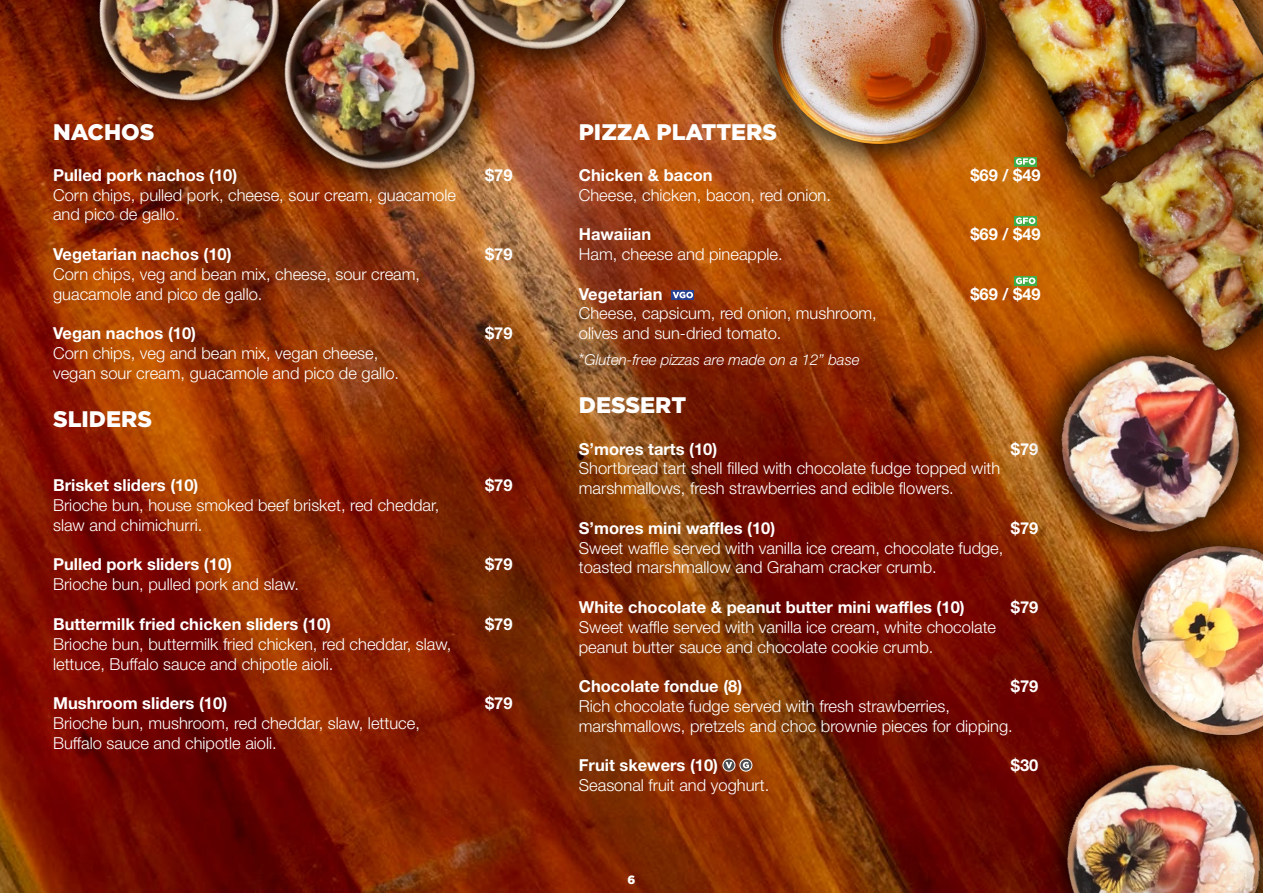
<style>
.page{position:relative;width:1263px;height:893px;background:#fff}
.page>*{position:absolute;margin:0;border:0;box-sizing:border-box;transform-origin:0 0}
.t1{font:900 22.5px "Gotham";color:#fff}
.t2{font:300 16.5px/19.8px "Helvetica Neue LT Std";color:#fff}
.t3{font:700 16.5px "Helvetica Neue LT Std";color:#fff}
.t4{font:italic 300 15px "Helvetica Neue LT Std";color:#fff}
.t5{font:900 12px "Gotham";color:#fff}
.s1{font-style:normal;font-size:16.5px}
</style>
<div class="page">
<img style="left:0;top:0;width:1082px;height:893px">
<svg style="left:672px;top:290px;width:22px;height:10px"></svg>
<svg style="left:673px;top:292px;width:20px;height:6px"></svg>
<svg style="left:723px;top:759px;width:12px;height:12px"></svg>
<div style="left:723px;top:759px;width:12px;height:12px;border:1px solid #fff;border-radius:50%"></div>
<svg style="left:726px;top:762px;width:6px;height:6px"></svg>
<svg style="left:740px;top:759px;width:12px;height:12px"></svg>
<div style="left:740px;top:759px;width:12px;height:12px;border:1px solid #fff;border-radius:50%"></div>
<svg style="left:743px;top:762px;width:6px;height:6px"></svg>
<div style="left:60px;top:0;width:615px;height:207px;background:#000;opacity:.75"></div>
<img style="left:61px;top:0;width:566px;height:292px">
<div style="left:966px;top:0;width:297px;height:210px;background:#000;opacity:.75"></div>
<img style="left:1024px;top:0;width:239px;height:181px">
<div style="left:1062px;top:34px;width:201px;height:353px;background:#000;opacity:.75"></div>
<img style="left:1091px;top:72px;width:172px;height:248px">
<div style="left:1026px;top:320px;width:237px;height:246px;background:#000;opacity:.75"></div>
<img style="left:1037px;top:329px;width:226px;height:227px">
<div style="left:1034px;top:730px;width:229px;height:163px;background:#000;opacity:.75"></div>
<img style="left:1048px;top:734px;width:215px;height:159px">
<div style="left:735px;top:0;width:289px;height:181px;background:#000;opacity:.75"></div>
<img style="left:772px;top:0;width:215px;height:144px">
<svg style="left:1014px;top:157px;width:23px;height:9px"></svg>
<svg style="left:1016px;top:158px;width:19px;height:7px"></svg>
<svg style="left:1014px;top:216px;width:23px;height:9px"></svg>
<svg style="left:1016px;top:217px;width:19px;height:7px"></svg>
<svg style="left:1014px;top:276px;width:23px;height:9px"></svg>
<svg style="left:1016px;top:277px;width:19px;height:7px"></svg>
<div style="left:1082px;top:511px;width:181px;height:258px;background:#000;opacity:.75"></div>
<img style="left:1133px;top:547px;width:130px;height:187px">
<h1 class="t1" style="left:53px;top:116px;width:103px">NACHOS</h1>
<p class="t3" style="left:53px;top:165px;width:186px">Pulled pork nachos (10)</p>
<p class="t3" style="left:485px;top:165px;width:29px">$79</p>
<p class="t2" style="left:53px;top:184px;width:404px">Corn chips, pulled pork, cheese, sour cream, guacamole and pico de gallo.</p>
<p class="t3" style="left:53px;top:244px;width:180px">Vegetarian nachos (10)</p>
<p class="t3" style="left:485px;top:244px;width:29px">$79</p>
<p class="t2" style="left:53px;top:264px;width:369px">Corn chips, veg and bean mix, cheese, sour cream, guacamole and pico de gallo.</p>
<p class="t3" style="left:53px;top:323px;width:145px">Vegan nachos (10)</p>
<p class="t3" style="left:485px;top:323px;width:29px">$79</p>
<p class="t2" style="left:53px;top:343px;width:348px">Corn chips, veg and bean mix, vegan cheese, vegan sour cream, guacamole and pico de gallo.</p>
<h1 class="t1" style="left:53px;top:404px;width:100px">SLIDERS</h1>
<p class="t3" style="left:53px;top:475px;width:147px">Brisket sliders (10)</p>
<p class="t3" style="left:485px;top:475px;width:29px">$79</p>
<p class="t2" style="left:53px;top:495px;width:388px">Brioche bun, house smoked beef brisket, red cheddar, slaw and chimichurri.</p>
<p class="t3" style="left:53px;top:554px;width:180px">Pulled pork sliders (10)</p>
<p class="t3" style="left:485px;top:554px;width:29px">$79</p>
<p class="t2" style="left:53px;top:574px;width:248px">Brioche bun, pulled pork and slaw.</p>
<p class="t3" style="left:53px;top:614px;width:279px">Buttermilk fried chicken sliders (10)</p>
<p class="t3" style="left:485px;top:614px;width:29px">$79</p>
<p class="t2" style="left:53px;top:634px;width:400px">Brioche bun, buttermilk fried chicken, red cheddar, slaw, lettuce, Buffalo sauce and chipotle aioli.</p>
<p class="t3" style="left:53px;top:693px;width:176px">Mushroom sliders (10)</p>
<p class="t3" style="left:485px;top:693px;width:29px">$79</p>
<p class="t2" style="left:53px;top:713px;width:368px">Brioche bun, mushroom, red cheddar, slaw, lettuce,<br>Buffalo sauce and chipotle aioli.</p>
<h1 class="t1" style="left:579px;top:116px;width:200px">PIZZA PLATTERS</h1>
<p class="t3" style="left:579px;top:165px;width:135px">Chicken &amp; bacon</p>
<p class="t3" style="left:970px;top:165px;width:72px">$69 / $49</p>
<p class="t2" style="left:579px;top:184px;width:254px">Cheese, chicken, bacon, red onion.</p>
<p class="t3" style="left:579px;top:224px;width:74px">Hawaiian</p>
<p class="t3" style="left:970px;top:224px;width:72px">$69 / $49</p>
<p class="t2" style="left:579px;top:244px;width:205px">Ham, cheese and pineapple.</p>
<p class="t3" style="left:579px;top:283px;width:85px">Vegetarian</p>
<p class="t3" style="left:970px;top:283px;width:72px">$69 / $49</p>
<p class="t2" style="left:579px;top:303px;width:300px">Cheese, capsicum, red onion, mushroom, olives and sun-dried tomato.</p>
<p class="t4" style="left:579px;top:351px;width:282px"><span class="s1">*</span>Gluten-free pizzas are made on a 12” base</p>
<h1 class="t1" style="left:579px;top:389px;width:109px">DESSERT</h1>
<p class="t3" style="left:579px;top:438px;width:140px">S’mores tarts (10)</p>
<p class="t3" style="left:1011px;top:438px;width:29px">$79</p>
<p class="t2" style="left:579px;top:458px;width:423px">Shortbread tart shell filled with chocolate fudge topped with marshmallows, fresh strawberries and edible flowers.</p>
<p class="t3" style="left:579px;top:518px;width:198px">S’mores mini waffles (10)</p>
<p class="t3" style="left:1011px;top:518px;width:29px">$79</p>
<p class="t2" style="left:579px;top:537px;width:426px">Sweet waffle served with vanilla ice cream, chocolate fudge, toasted marshmallow and Graham cracker crumb.</p>
<p class="t3" style="left:579px;top:597px;width:387px">White chocolate &amp; peanut butter mini waffles (10)</p>
<p class="t3" style="left:1011px;top:597px;width:29px">$79</p>
<p class="t2" style="left:579px;top:617px;width:419px">Sweet waffle served with vanilla ice cream, white chocolate peanut butter sauce and chocolate cookie crumb.</p>
<p class="t3" style="left:579px;top:676px;width:165px">Chocolate fondue (8)</p>
<p class="t3" style="left:1011px;top:676px;width:29px">$79</p>
<p class="t2" style="left:579px;top:696px;width:435px">Rich chocolate fudge served with fresh strawberries, marshmallows, pretzels and choc brownie pieces for dipping.</p>
<p class="t3" style="left:579px;top:755px;width:141px">Fruit skewers (10)</p>
<p class="t3" style="left:1011px;top:755px;width:29px">$30</p>
<p class="t2" style="left:579px;top:775px;width:192px">Seasonal fruit and yoghurt.</p>
<p class="t5" style="left:627px;top:871px;width:9px">6</p>
</div>
